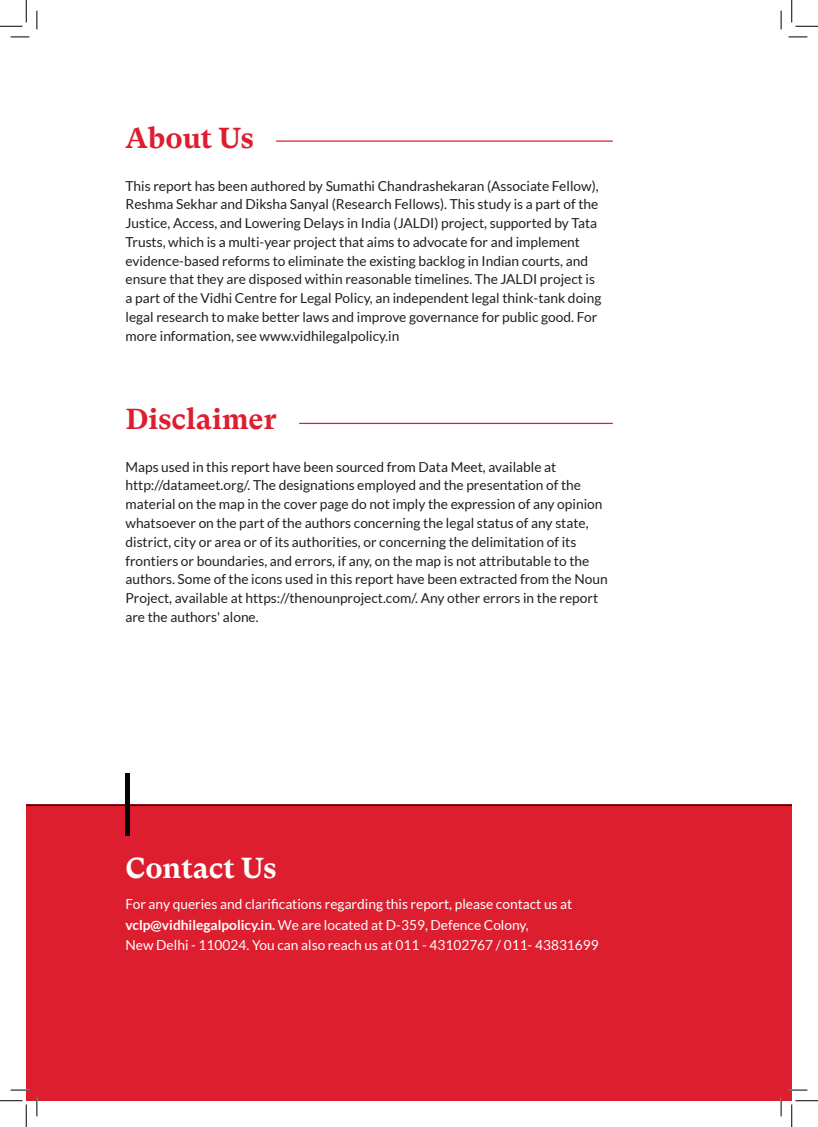
<style>
.page{position:relative;width:818px;height:1127px;background:#fff}
.page>*{position:absolute;margin:0;border:0;box-sizing:border-box;transform-origin:0 0}
.t1{font:700 28.75px "GT Super Text";color:#dd1e2f}
.t2{font:700 28.75px "GT Super Text";color:#fff}
.t3{font:13.75px/18.8px "Lato";color:#231f20}
.t4{font:13.75px/20.6px "Lato";color:#fff}
.s1{font-weight:700}
</style>
<div class="page">
<div style="left:26px;top:804px;width:766px;height:296px;background:#dd1e2f"></div>
<div style="left:125px;top:773px;width:5px;height:63px;background:#040503"></div>
<hr style="left:299px;top:422px;width:314px;height:2px;background:#dd1e2f">
<hr style="left:26px;top:804px;width:766px;height:1px;background:#040503">
<hr style="left:276px;top:140px;width:337px;height:2px;background:#dd1e2f">
<svg style="left:11px;top:36px;width:18px;height:2px"></svg>
<svg style="left:788px;top:36px;width:19px;height:2px"></svg>
<svg style="left:11px;top:1089px;width:18px;height:1px"></svg>
<svg style="left:788px;top:1089px;width:19px;height:1px"></svg>
<svg style="left:36px;top:11px;width:2px;height:18px"></svg>
<svg style="left:36px;top:1097px;width:2px;height:18px"></svg>
<svg style="left:780px;top:11px;width:2px;height:18px"></svg>
<svg style="left:780px;top:1097px;width:2px;height:18px"></svg>
<svg style="left:0;top:0;width:27px;height:27px"></svg>
<svg style="left:0;top:1100px;width:27px;height:26px"></svg>
<svg style="left:791px;top:0;width:27px;height:27px"></svg>
<svg style="left:791px;top:1100px;width:27px;height:26px"></svg>
<h1 class="t1" style="left:125px;top:121px;width:130px">About Us</h1>
<p class="t3" style="left:125px;top:176px;width:477px">This report has been authored by Sumathi Chandrashekaran (Associate Fellow), Reshma Sekhar and Diksha Sanyal (Research Fellows). This study is a part of the Justice, Access, and Lowering Delays in India (JALDI) project, supported by Tata Trusts, which is a multi-year project that aims to advocate for and implement evidence-based reforms to eliminate the existing backlog in Indian courts, and ensure that they are disposed within reasonable timelines. The JALDI project is a part of the Vidhi Centre for Legal Policy, an independent legal think-tank doing legal research to make better laws and improve governance for public good. For more information, see www.vidhilegalpolicy.in</p>
<h1 class="t1" style="left:125px;top:402px;width:153px">Disclaimer</h1>
<p class="t3" style="left:125px;top:457px;width:484px">Maps used in this report have been sourced from Data Meet, available at http://datameet.org/. The designations employed and the presentation of the material on the map in the cover page do not imply the expression of any opinion whatsoever on the part of the authors concerning the legal status of any state, district, city or area or of its authorities, or concerning the delimitation of its frontiers or boundaries, and errors, if any, on the map is not attributable to the authors. Some of the icons used in this report have been extracted from the Noun Project, available at https://thenounproject.com/. Any other errors in the report are the authors' alone.</p>
<h1 class="t2" style="left:125px;top:851px;width:153px">Contact Us</h1>
<p class="t4" style="left:125px;top:893px;width:475px">For any queries and clarifications regarding this report, please contact us at <span class="s1">vclp@vidhilegalpolicy.in.</span> We are located at D-359, Defence Colony,<br>New Delhi - 110024. You can also reach us at 011 - 43102767 / 011- 43831699</p>
</div>
